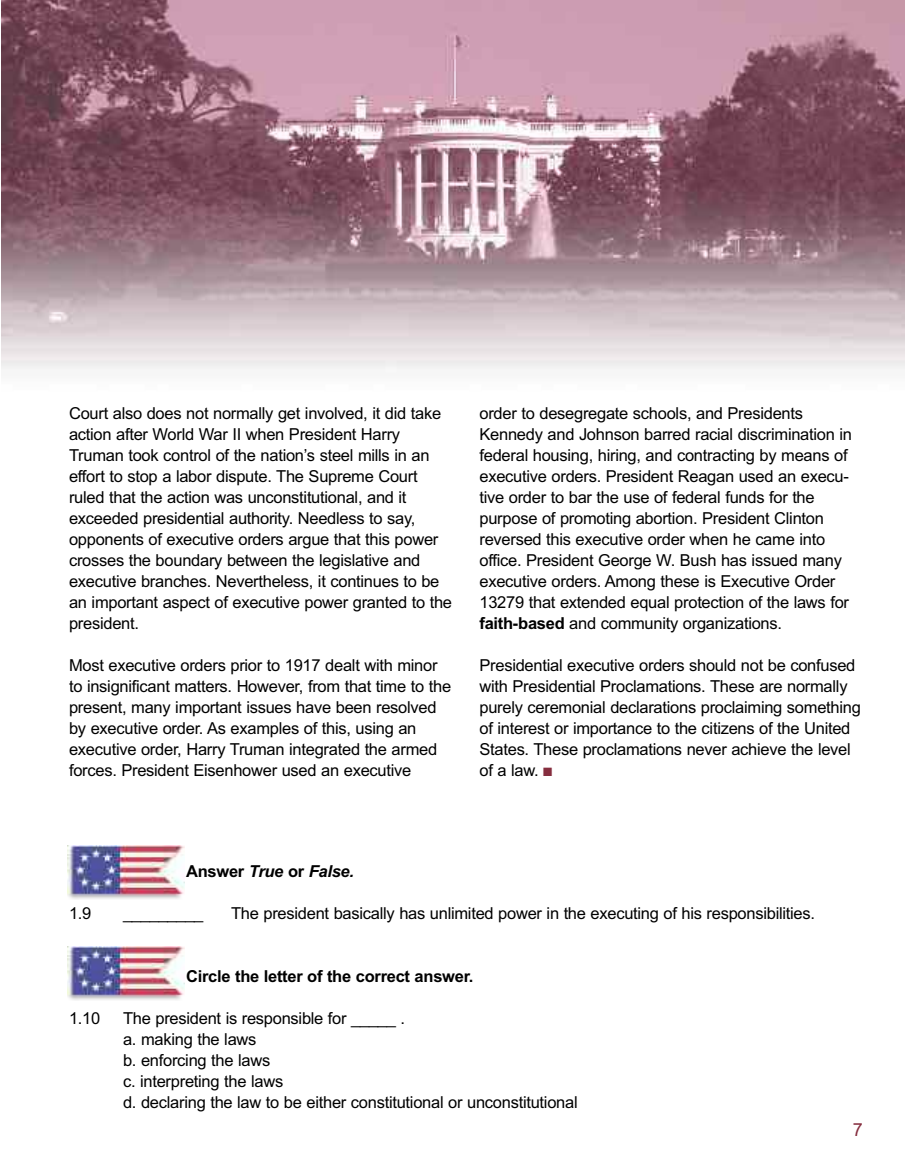
<style>
.page{position:relative;width:905px;height:1175px;background:#fff}
.page>*{position:absolute;margin:0;border:0;box-sizing:border-box;transform-origin:0 0}
.t1{font:18px "Arial";color:#862e3f}
.t2{font:16.5px/21px "Arial";letter-spacing:-.015em;color:#000}
.t3{font:700 16.5px "Arial";letter-spacing:-.015em;color:#000}
.t4{font:italic 700 16.5px "Arial";letter-spacing:-.015em;color:#000}
.s1{font-weight:700}
.s2{color:#862e3f}
.s3{font-style:normal}
</style>
<div class="page">
<img style="left:68px;top:845px;width:116px;height:54px">
<img style="left:68px;top:946px;width:116px;height:54px">
<img style="left:2px;top:0;width:902px;height:369px">
<p class="t2" style="left:69px;top:402px;width:384px">Court also does not normally get involved, it did take action after World War II when President Harry Truman took control of the nation’s steel mills in an effort to stop a labor dispute. The Supreme Court ruled that the action was unconstitutional, and it exceeded presidential authority. Needless to say, opponents of executive orders argue that this power crosses the boundary between the legislative and executive branches. Nevertheless, it continues to be an important aspect of executive power granted to the president.</p>
<p class="t2" style="left:69px;top:654px;width:383px">Most executive orders prior to 1917 dealt with minor to insignificant matters. However, from that time to the present, many important issues have been resolved by executive order. As examples of this, using an executive order, Harry Truman integrated the armed forces. President Eisenhower used an executive</p>
<p class="t2" style="left:479px;top:402px;width:374px">order to desegregate schools, and Presidents Kennedy and Johnson barred racial discrimination in federal housing, hiring, and contracting by means of executive orders. President Reagan used an execu&shy;tive order to bar the use of federal funds for the purpose of promoting abortion. President Clinton reversed this executive order when he came into office. President George W. Bush has issued many executive orders. Among these is Executive Order 13279 that extended equal protection of the laws for <span class="s1">faith-based</span> and community organizations.</p>
<p class="t2" style="left:479px;top:654px;width:383px">Presidential executive orders should not be confused with Presidential Proclamations. These are normally purely ceremonial declarations proclaiming something of interest or importance to the citizens of the United States. These proclamations never achieve the level of a law. <span class="s2">■</span></p>
<p class="t4" style="left:186px;top:861px;width:169px"><span class="s3">Answer</span> True <span class="s3">or</span> False.</p>
<p class="t2" style="left:69px;top:903px;width:24px">1.9</p>
<p class="t2" style="left:123px;top:903px;width:82px">_________</p>
<p class="t2" style="left:231px;top:903px;width:585px">The president basically has unlimited power in the executing of his responsibilities.</p>
<p class="t3" style="left:186px;top:966px;width:289px">Circle the letter of the correct answer.</p>
<p class="t2" style="left:69px;top:1008px;width:33px">1.10</p>
<p class="t2" style="left:123px;top:1008px;width:456px">The president is responsible for _____ .<br>a. making the laws<br>b. enforcing the laws<br>c. interpreting the laws<br>d. declaring the law to be either constitutional or unconstitutional</p>
<p class="t1" style="left:852px;top:1118px;width:12px">7</p>
</div>
